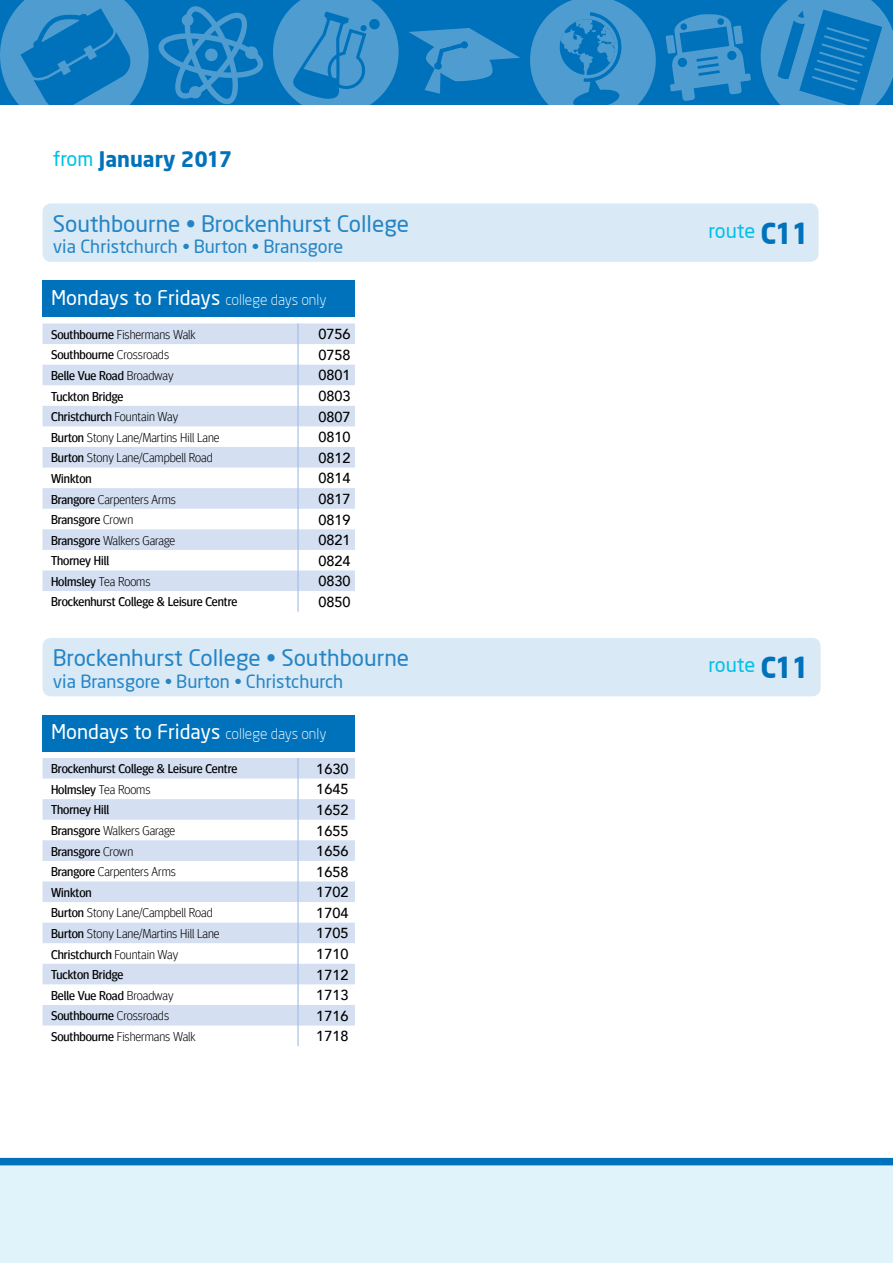
<style>
.page{position:relative;width:893px;height:1263px;background:#fff}
.page>*{position:absolute;margin:0;border:0;box-sizing:border-box;transform-origin:0 0}
.t1{font:22.5px "Neo Sans";color:#2484c6}
.t2{font:700 21px "Neo Sans";color:#0072bc}
.t3{font:19.95px "Neo Sans";color:#fff}
.t4{font:19.95px "Neo Sans";color:#00c0e8}
.t5{font:18px "Neo Sans";color:#2484c6}
.t6{font:500 14.55px "Avenir LT";color:#000}
.t7{font:12.75px "Meta Headline";color:#000}
.t8{font:300 12.75px "Meta Headline";color:#000}
.s1{font-weight:400;font-size:19.95px;color:#00c0e8}
.s2{font-weight:300}
.s3{font-weight:300;font-size:14.55px}
.s4{font-weight:400}
.s5{font-weight:700;font-size:28.5px;color:#0072bc}
</style>
<div class="page">
<div style="left:43px;top:203px;width:776px;height:59px;background:#d9e9f5;border-radius:9px"></div>
<div style="left:43px;top:281px;width:312px;height:36px;background:#0072bc"></div>
<svg style="left:43px;top:323px;width:312px;height:268px;fill:#d4dff2"></svg>
<hr style="left:297px;top:323px;width:2px;height:21px;background:#a1bde3">
<hr style="left:297px;top:344px;width:2px;height:21px;background:#a1bde3">
<hr style="left:297px;top:365px;width:2px;height:20px;background:#a1bde3">
<hr style="left:297px;top:385px;width:2px;height:21px;background:#a1bde3">
<hr style="left:297px;top:406px;width:2px;height:20px;background:#a1bde3">
<hr style="left:297px;top:426px;width:2px;height:21px;background:#a1bde3">
<hr style="left:297px;top:447px;width:2px;height:21px;background:#a1bde3">
<hr style="left:297px;top:468px;width:2px;height:20px;background:#a1bde3">
<hr style="left:297px;top:488px;width:2px;height:21px;background:#a1bde3">
<hr style="left:297px;top:509px;width:2px;height:20px;background:#a1bde3">
<hr style="left:297px;top:529px;width:2px;height:21px;background:#a1bde3">
<hr style="left:297px;top:550px;width:2px;height:20px;background:#a1bde3">
<hr style="left:297px;top:570px;width:2px;height:21px;background:#a1bde3">
<hr style="left:297px;top:591px;width:2px;height:21px;background:#a1bde3">
<div style="left:43px;top:638px;width:778px;height:58px;background:#d9e9f5;border-radius:9px"></div>
<div style="left:43px;top:715px;width:312px;height:36px;background:#0072bc"></div>
<svg style="left:43px;top:758px;width:312px;height:267px;fill:#d4dff2"></svg>
<hr style="left:297px;top:758px;width:2px;height:20px;background:#a1bde3">
<hr style="left:297px;top:778px;width:2px;height:21px;background:#a1bde3">
<hr style="left:297px;top:799px;width:2px;height:21px;background:#a1bde3">
<hr style="left:297px;top:820px;width:2px;height:20px;background:#a1bde3">
<hr style="left:297px;top:840px;width:2px;height:21px;background:#a1bde3">
<hr style="left:297px;top:861px;width:2px;height:20px;background:#a1bde3">
<hr style="left:297px;top:881px;width:2px;height:21px;background:#a1bde3">
<hr style="left:297px;top:902px;width:2px;height:21px;background:#a1bde3">
<hr style="left:297px;top:923px;width:2px;height:20px;background:#a1bde3">
<hr style="left:297px;top:943px;width:2px;height:21px;background:#a1bde3">
<hr style="left:297px;top:964px;width:2px;height:20px;background:#a1bde3">
<hr style="left:297px;top:984px;width:2px;height:21px;background:#a1bde3">
<hr style="left:297px;top:1005px;width:2px;height:20px;background:#a1bde3">
<hr style="left:297px;top:1025px;width:2px;height:21px;background:#a1bde3">
<div style="left:0;top:1162px;width:893px;height:101px;background:#e0f3fa"></div>
<svg style="left:0;top:0;width:893px;height:105px;background:#2586c5"></svg>
<div style="left:0;top:1158px;width:893px;height:7px;background:#0072bc"></div>
<h2 class="t2" style="left:53px;top:146px;width:181px"><span class="s1">from</span> January 2017</h2>
<h1 class="t1" style="left:53px;top:210px;width:358px">Southbourne • Brockenhurst College</h1>
<h3 class="t5" style="left:53px;top:236px;width:292px">via Christchurch <span class="s2">•</span> Burton <span class="s2">•</span> Bransgore</h3>
<h3 class="t3" style="left:51px;top:285px;width:277px">Mondays to Fridays <span class="s3">college days only</span></h3>
<p class="t8" style="left:51px;top:327px;width:146px"><span class="s4">Southbourne</span> Fishermans Walk</p>
<p class="t6" style="left:318px;top:326px;width:34px">0756</p>
<p class="t7" style="left:51px;top:348px;width:120px">Southbourne <span class="s2">Crossroads</span></p>
<p class="t6" style="left:318px;top:346px;width:34px">0758</p>
<p class="t7" style="left:51px;top:368px;width:124px">Belle Vue Road <span class="s2">Broadway</span></p>
<p class="t6" style="left:318px;top:367px;width:34px">0801</p>
<p class="t7" style="left:51px;top:389px;width:74px">Tuckton Bridge</p>
<p class="t6" style="left:318px;top:388px;width:34px">0803</p>
<p class="t7" style="left:51px;top:409px;width:129px">Christchurch <span class="s2">Fountain Way</span></p>
<p class="t6" style="left:318px;top:408px;width:34px">0807</p>
<p class="t8" style="left:51px;top:430px;width:170px"><span class="s4">Burton</span> Stony Lane/Martins Hill Lane</p>
<p class="t6" style="left:318px;top:429px;width:34px">0810</p>
<p class="t8" style="left:51px;top:450px;width:163px"><span class="s4">Burton</span> Stony Lane/Campbell Road</p>
<p class="t6" style="left:318px;top:449px;width:34px">0812</p>
<p class="t7" style="left:51px;top:471px;width:42px">Winkton</p>
<p class="t6" style="left:318px;top:470px;width:34px">0814</p>
<p class="t8" style="left:51px;top:492px;width:126px"><span class="s4">Brangore</span> Carpenters Arms</p>
<p class="t6" style="left:318px;top:490px;width:34px">0817</p>
<p class="t7" style="left:51px;top:512px;width:84px">Bransgore <span class="s2">Crown</span></p>
<p class="t6" style="left:318px;top:511px;width:34px">0819</p>
<p class="t8" style="left:51px;top:533px;width:126px"><span class="s4">Bransgore</span> Walkers Garage</p>
<p class="t6" style="left:318px;top:532px;width:34px">0821</p>
<p class="t7" style="left:51px;top:553px;width:60px">Thorney Hill</p>
<p class="t6" style="left:318px;top:552px;width:34px">0824</p>
<p class="t7" style="left:51px;top:574px;width:101px">Holmsley <span class="s2">Tea Rooms</span></p>
<p class="t6" style="left:318px;top:573px;width:34px">0830</p>
<p class="t7" style="left:51px;top:594px;width:188px">Brockenhurst College &amp; Leisure Centre</p>
<p class="t6" style="left:318px;top:593px;width:34px">0850</p>
<h1 class="t1" style="left:53px;top:644px;width:358px">Brockenhurst College • Southbourne</h1>
<h3 class="t5" style="left:53px;top:670px;width:292px">via Bransgore <span class="s2">•</span> Burton <span class="s2">•</span> Christchurch</h3>
<h3 class="t3" style="left:51px;top:720px;width:277px">Mondays to Fridays <span class="s3">college days only</span></h3>
<p class="t7" style="left:51px;top:761px;width:188px">Brockenhurst College &amp; Leisure Centre</p>
<p class="t6" style="left:316px;top:760px;width:34px">1630</p>
<p class="t7" style="left:51px;top:782px;width:101px">Holmsley <span class="s2">Tea Rooms</span></p>
<p class="t6" style="left:316px;top:781px;width:34px">1645</p>
<p class="t7" style="left:51px;top:803px;width:60px">Thorney Hill</p>
<p class="t6" style="left:316px;top:801px;width:34px">1652</p>
<p class="t8" style="left:51px;top:823px;width:126px"><span class="s4">Bransgore</span> Walkers Garage</p>
<p class="t6" style="left:316px;top:822px;width:34px">1655</p>
<p class="t7" style="left:51px;top:844px;width:84px">Bransgore <span class="s2">Crown</span></p>
<p class="t6" style="left:316px;top:843px;width:34px">1656</p>
<p class="t8" style="left:51px;top:864px;width:126px"><span class="s4">Brangore</span> Carpenters Arms</p>
<p class="t6" style="left:316px;top:863px;width:34px">1658</p>
<p class="t7" style="left:51px;top:885px;width:42px">Winkton</p>
<p class="t6" style="left:316px;top:884px;width:34px">1702</p>
<p class="t8" style="left:51px;top:905px;width:163px"><span class="s4">Burton</span> Stony Lane/Campbell Road</p>
<p class="t6" style="left:316px;top:904px;width:34px">1704</p>
<p class="t8" style="left:51px;top:926px;width:170px"><span class="s4">Burton</span> Stony Lane/Martins Hill Lane</p>
<p class="t6" style="left:316px;top:925px;width:34px">1705</p>
<p class="t7" style="left:51px;top:947px;width:129px">Christchurch <span class="s2">Fountain Way</span></p>
<p class="t6" style="left:316px;top:945px;width:34px">1710</p>
<p class="t7" style="left:51px;top:967px;width:74px">Tuckton Bridge</p>
<p class="t6" style="left:316px;top:966px;width:34px">1712</p>
<p class="t7" style="left:51px;top:988px;width:124px">Belle Vue Road <span class="s2">Broadway</span></p>
<p class="t6" style="left:316px;top:987px;width:34px">1713</p>
<p class="t7" style="left:51px;top:1008px;width:120px">Southbourne <span class="s2">Crossroads</span></p>
<p class="t6" style="left:316px;top:1007px;width:34px">1716</p>
<p class="t8" style="left:51px;top:1029px;width:146px"><span class="s4">Southbourne</span> Fishermans Walk</p>
<p class="t6" style="left:316px;top:1028px;width:34px">1718</p>
<h3 class="t4" style="left:709px;top:218px;width:103px">route <span class="s5">C11</span></h3>
<h3 class="t4" style="left:709px;top:653px;width:103px">route <span class="s5">C11</span></h3>
</div>
